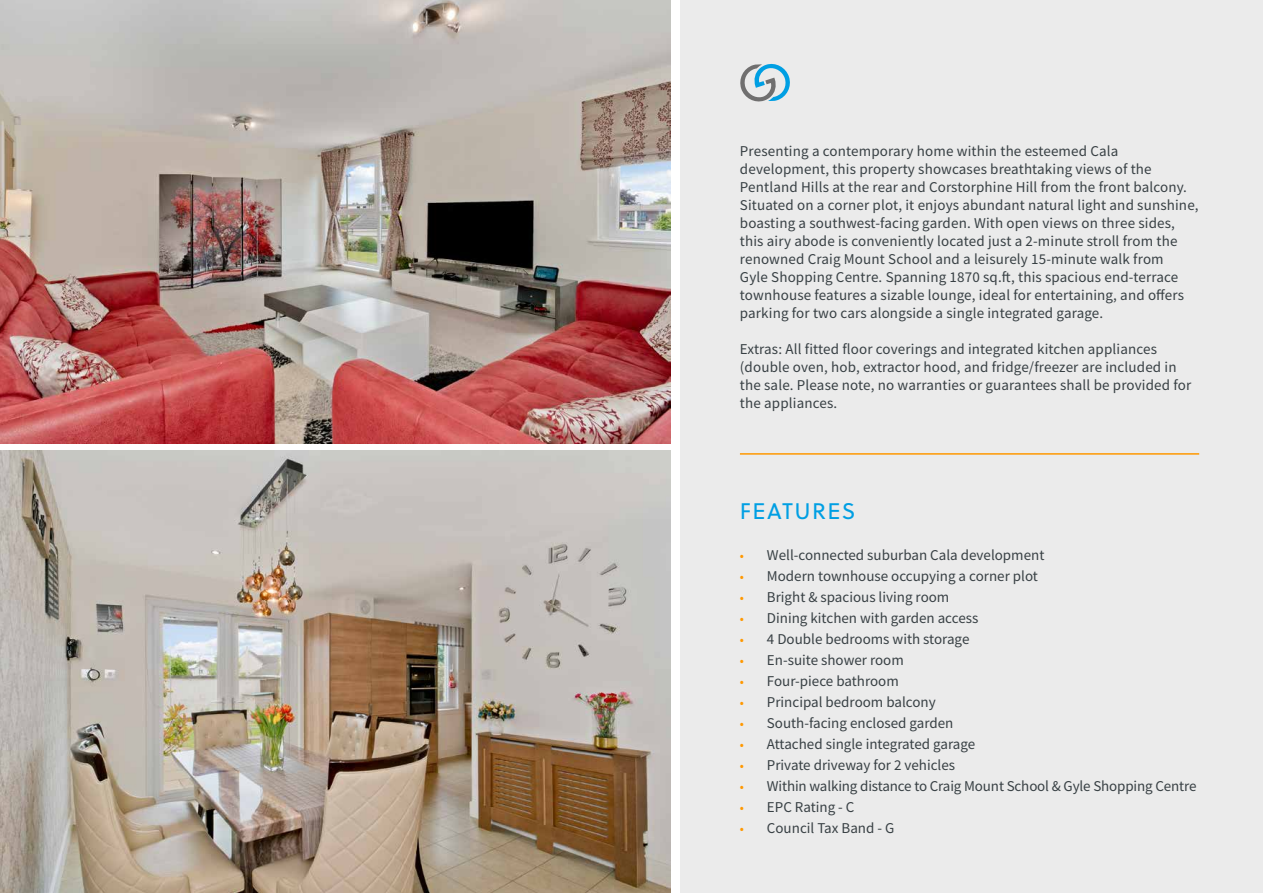
<style>
.page{position:relative;width:1263px;height:893px;background:#fff}
.page>*{position:absolute;margin:0;border:0;box-sizing:border-box;transform-origin:0 0}
.t1{font:22.5px "Soleil";letter-spacing:.06em;color:#009fe3}
.t2{font:15px/18px "Source Sans Pro";letter-spacing:.01em;color:#384044}
.t3{font:15px "Source Sans Pro";letter-spacing:-.01em;color:#384044}
.s1{font-size:13.5px;color:#ff9800}
</style>
<div class="page">
<div style="left:680px;top:0;width:583px;height:893px;background:#ebebeb"></div>
<img style="left:0;top:451px;width:671px;height:442px">
<img style="left:0;top:0;width:671px;height:443px">
<svg style="left:740px;top:64px;width:50px;height:38px"></svg>
<hr style="left:740px;top:453px;width:459px;height:2px;background:#ff9800">
<p class="t2" style="left:740px;top:142px;width:460px">Presenting a contemporary home within the esteemed Cala development, this property showcases breathtaking views of the Pentland Hills at the rear and Corstorphine Hill from the front balcony.<br>Situated on a corner plot, it enjoys abundant natural light and sunshine, boasting a southwest-facing garden. With open views on three sides, this airy abode is conveniently located just a 2-minute stroll from the renowned Craig Mount School and a leisurely 15-minute walk from<br>Gyle Shopping Centre. Spanning 1870 sq.ft, this spacious end-terrace townhouse features a sizable lounge, ideal for entertaining, and offers parking for two cars alongside a single integrated garage.</p>
<p class="t2" style="left:740px;top:340px;width:453px">Extras: All fitted floor coverings and integrated kitchen appliances (double oven, hob, extractor hood, and fridge/freezer are included in the sale. Please note, no warranties or guarantees shall be provided for the appliances.</p>
<h1 class="t1" style="left:740px;top:495px;width:117px">FEATURES</h1>
<p class="t2" style="left:740px;top:545px;width:306px"><span class="s1">•</span> Well-connected suburban Cala development</p>
<p class="t2" style="left:740px;top:566px;width:300px"><span class="s1">•</span> Modern townhouse occupying a corner plot</p>
<p class="t2" style="left:740px;top:587px;width:211px"><span class="s1">•</span> Bright &amp; spacious living room</p>
<p class="t2" style="left:740px;top:608px;width:240px"><span class="s1">•</span> Dining kitchen with garden access</p>
<p class="t2" style="left:740px;top:629px;width:231px"><span class="s1">•</span> 4 Double bedrooms with storage</p>
<p class="t2" style="left:740px;top:650px;width:165px"><span class="s1">•</span> En-suite shower room</p>
<p class="t2" style="left:740px;top:671px;width:160px"><span class="s1">•</span> Four-piece bathroom</p>
<p class="t2" style="left:740px;top:692px;width:197px"><span class="s1">•</span> Principal bedroom balcony</p>
<p class="t2" style="left:740px;top:713px;width:215px"><span class="s1">•</span> South-facing enclosed garden</p>
<p class="t2" style="left:740px;top:734px;width:237px"><span class="s1">•</span> Attached single integrated garage</p>
<p class="t2" style="left:740px;top:755px;width:217px"><span class="s1">•</span> Private driveway for 2 vehicles</p>
<p class="t3" style="left:740px;top:776px;width:458px"><span class="s1">•</span> Within walking distance to Craig Mount School &amp; Gyle Shopping Centre</p>
<p class="t2" style="left:740px;top:797px;width:116px"><span class="s1">•</span> EPC Rating - C</p>
<p class="t2" style="left:740px;top:818px;width:156px"><span class="s1">•</span> Council Tax Band - G</p>
</div>
